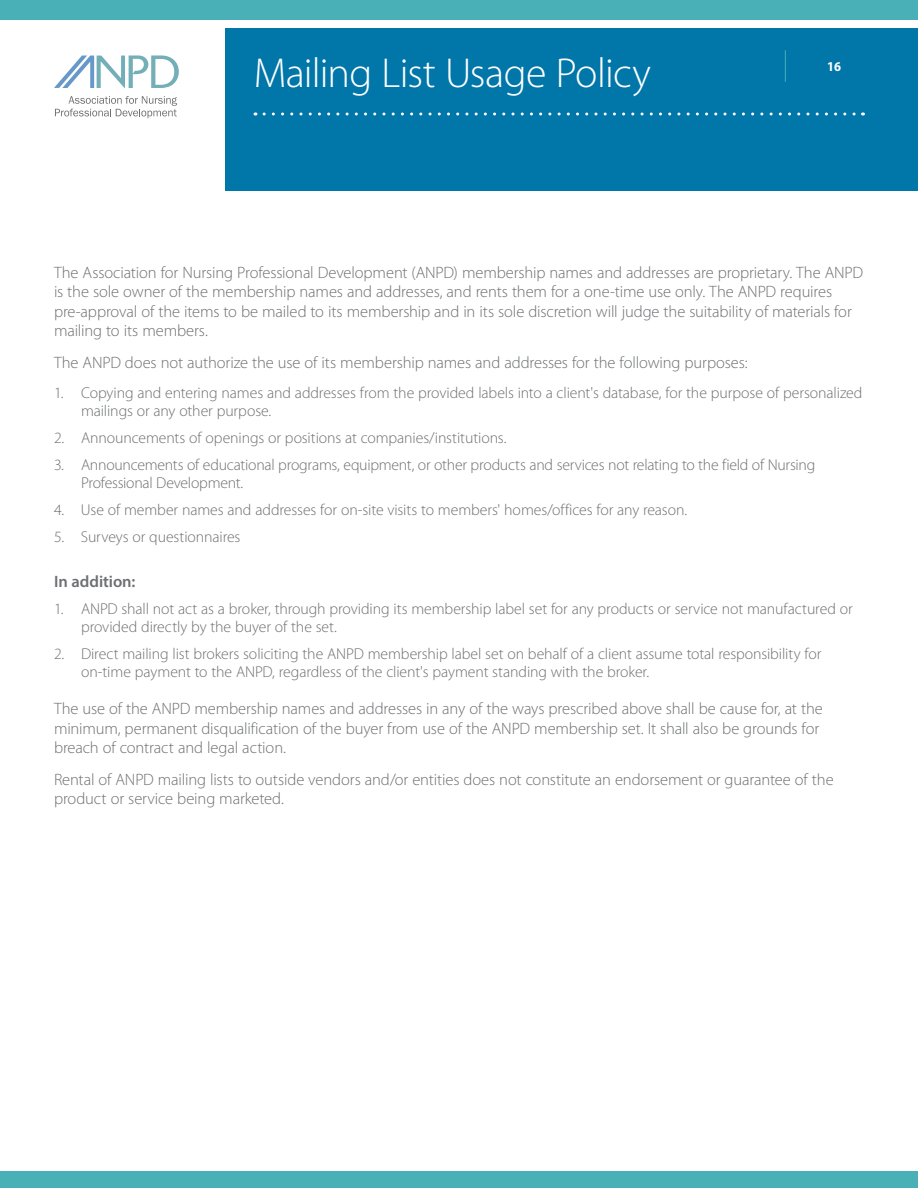
<style>
.page{position:relative;width:918px;height:1188px;background:#fff}
.page>*{position:absolute;margin:0;border:0;box-sizing:border-box;transform-origin:0 0}
.t1{font:300 42px "Myriad Pro";letter-spacing:-.015em;color:#fff}
.t2{font:300 16.5px/19.5px "Myriad Pro";letter-spacing:-.01em;color:#6d6f72}
.t3{font:600 16.5px "Myriad Pro";letter-spacing:-.005em;color:#6d6f72}
.t4{font:300 15.75px/18px "Myriad Pro";letter-spacing:-.01em;color:#6d6f72}
.t5{font:700 semi-condensed 13.5px "Myriad Pro";color:#fff}
</style>
<div class="page">
<div style="left:0;top:1172px;width:918px;height:16px;background:#4ab0b8"></div>
<svg style="left:55px;top:96px;width:122px;height:22px"></svg>
<svg style="left:54px;top:56px;width:125px;height:33px"></svg>
<div style="left:225px;top:28px;width:693px;height:163px;background:#0076a9"></div>
<div style="left:0;top:0;width:918px;height:20px;background:#4ab0b8"></div>
<svg style="left:264px;top:112px;width:599px;height:4px"></svg>
<hr style="left:785px;top:50px;width:1px;height:32px;background:#4ab0b8">
<h1 class="t1" style="left:254px;top:50px;width:399px">Mailing List Usage Policy</h1>
<p class="t5" style="left:827px;top:59px;width:15px">16</p>
<p class="t2" style="left:54px;top:263px;width:811px">The Association for Nursing Professional Development (ANPD) membership names and addresses are proprietary. The ANPD is the sole owner of the membership names and addresses, and rents them for a one-time use only. The ANPD requires pre-approval of the items to be mailed to its membership and in its sole discretion will judge the suitability of materials for mailing to its members.</p>
<p class="t2" style="left:54px;top:353px;width:695px">The ANPD does not authorize the use of its membership names and addresses for the following purposes:</p>
<p class="t4" style="left:81px;top:384px;width:783px;text-indent:-27px">1. Copying and entering names and addresses from the provided labels into a client's database, for the purpose of personalized mailings or any other purpose.</p>
<p class="t4" style="left:54px;top:429px;width:454px">2. Announcements of openings or positions at companies/institutions.</p>
<p class="t4" style="left:81px;top:456px;width:736px;text-indent:-27px">3. Announcements of educational programs, equipment, or other products and services not relating to the field of Nursing<br>Professional Development.</p>
<p class="t4" style="left:54px;top:501px;width:635px">4. Use of member names and addresses for on-site visits to members' homes/offices for any reason.</p>
<p class="t4" style="left:54px;top:528px;width:188px">5. Surveys or questionnaires</p>
<p class="t3" style="left:54px;top:571px;width:83px">In addition:</p>
<p class="t4" style="left:81px;top:600px;width:773px;text-indent:-27px">1. ANPD shall not act as a broker, through providing its membership label set for any products or service not manufactured or provided directly by the buyer of the set.</p>
<p class="t4" style="left:81px;top:645px;width:742px;text-indent:-27px">2. Direct mailing list brokers soliciting the ANPD membership label set on behalf of a client assume total responsibility for on-time payment to the ANPD, regardless of the client's payment standing with the broker.</p>
<p class="t2" style="left:54px;top:699px;width:770px">The use of the ANPD membership names and addresses in any of the ways prescribed above shall be cause for, at the minimum, permanent disqualification of the buyer from use of the ANPD membership set. It shall also be grounds for breach of contract and legal action.</p>
<p class="t2" style="left:54px;top:770px;width:781px">Rental of ANPD mailing lists to outside vendors and/or entities does not constitute an endorsement or guarantee of the product or service being marketed.</p>
</div>
